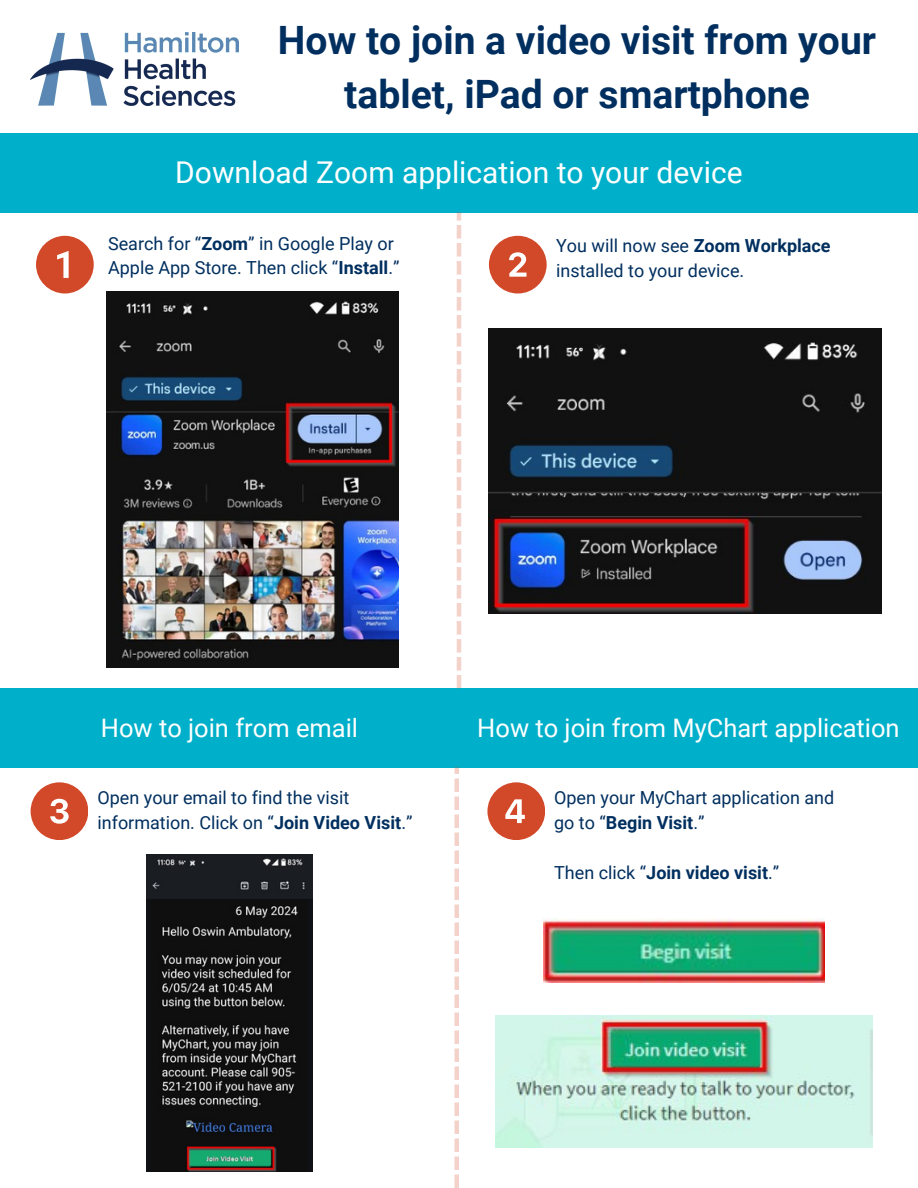
<style>
.page{position:relative;width:918px;height:1188px;background:#fff}
.page>*{position:absolute;margin:0;border:0;box-sizing:border-box;transform-origin:0 0}
.t1{font:700 39px/54px "Roboto";color:#002f5f;text-align:center}
.t2{font:30px "Roboto";color:#fff}
.t3{font:25.5px "Roboto";color:#fff}
.t4{font:18px/24.8px "Roboto";color:#002f5f}
.t5{font:700 18px "Roboto";color:#002f5f}
.s1{font-weight:700}
.s2{font-weight:400}
</style>
<div class="page">
<div style="left:0;top:133px;width:918px;height:79px;background:#00b0ca"></div>
<div style="left:0;top:689px;width:459px;height:79px;background:#00b0ca"></div>
<img style="left:31px;top:32px;width:208px;height:73px">
<svg style="left:36px;top:236px;width:57px;height:57px"></svg>
<svg style="left:489px;top:236px;width:57px;height:57px"></svg>
<svg style="left:31px;top:782px;width:57px;height:58px"></svg>
<svg style="left:457px;top:675px;width:4px;height:14px"></svg>
<svg style="left:457px;top:657px;width:4px;height:14px"></svg>
<svg style="left:457px;top:639px;width:4px;height:14px"></svg>
<svg style="left:457px;top:621px;width:4px;height:14px"></svg>
<svg style="left:457px;top:603px;width:4px;height:14px"></svg>
<svg style="left:457px;top:585px;width:4px;height:14px"></svg>
<svg style="left:457px;top:567px;width:4px;height:14px"></svg>
<svg style="left:457px;top:549px;width:4px;height:14px"></svg>
<svg style="left:457px;top:531px;width:4px;height:14px"></svg>
<svg style="left:457px;top:513px;width:4px;height:14px"></svg>
<svg style="left:457px;top:495px;width:4px;height:14px"></svg>
<svg style="left:457px;top:477px;width:4px;height:14px"></svg>
<svg style="left:457px;top:459px;width:4px;height:14px"></svg>
<svg style="left:457px;top:441px;width:4px;height:14px"></svg>
<svg style="left:457px;top:423px;width:4px;height:14px"></svg>
<svg style="left:457px;top:405px;width:4px;height:14px"></svg>
<svg style="left:457px;top:387px;width:4px;height:14px"></svg>
<svg style="left:457px;top:369px;width:4px;height:14px"></svg>
<svg style="left:457px;top:351px;width:4px;height:14px"></svg>
<svg style="left:457px;top:333px;width:4px;height:14px"></svg>
<svg style="left:457px;top:315px;width:4px;height:14px"></svg>
<svg style="left:457px;top:297px;width:4px;height:14px"></svg>
<svg style="left:457px;top:279px;width:4px;height:14px"></svg>
<svg style="left:457px;top:261px;width:4px;height:14px"></svg>
<svg style="left:457px;top:243px;width:4px;height:14px"></svg>
<svg style="left:457px;top:225px;width:4px;height:14px"></svg>
<svg style="left:457px;top:212px;width:4px;height:9px"></svg>
<div style="left:454px;top:1174px;width:5px;height:14px;background:#f3d2ca"></div>
<div style="left:454px;top:1156px;width:5px;height:14px;background:#f3d2ca"></div>
<div style="left:454px;top:1138px;width:5px;height:14px;background:#f3d2ca"></div>
<div style="left:454px;top:1120px;width:5px;height:14px;background:#f3d2ca"></div>
<div style="left:454px;top:1102px;width:5px;height:14px;background:#f3d2ca"></div>
<div style="left:454px;top:1084px;width:5px;height:14px;background:#f3d2ca"></div>
<div style="left:454px;top:1066px;width:5px;height:14px;background:#f3d2ca"></div>
<div style="left:454px;top:1048px;width:5px;height:14px;background:#f3d2ca"></div>
<div style="left:454px;top:1030px;width:5px;height:14px;background:#f3d2ca"></div>
<div style="left:454px;top:1012px;width:5px;height:14px;background:#f3d2ca"></div>
<div style="left:454px;top:994px;width:5px;height:14px;background:#f3d2ca"></div>
<div style="left:454px;top:976px;width:5px;height:14px;background:#f3d2ca"></div>
<div style="left:454px;top:958px;width:5px;height:14px;background:#f3d2ca"></div>
<div style="left:454px;top:940px;width:5px;height:14px;background:#f3d2ca"></div>
<div style="left:454px;top:922px;width:5px;height:14px;background:#f3d2ca"></div>
<div style="left:454px;top:904px;width:5px;height:14px;background:#f3d2ca"></div>
<div style="left:454px;top:886px;width:5px;height:14px;background:#f3d2ca"></div>
<div style="left:454px;top:868px;width:5px;height:14px;background:#f3d2ca"></div>
<div style="left:454px;top:850px;width:5px;height:14px;background:#f3d2ca"></div>
<div style="left:454px;top:832px;width:5px;height:14px;background:#f3d2ca"></div>
<div style="left:454px;top:814px;width:5px;height:14px;background:#f3d2ca"></div>
<div style="left:454px;top:796px;width:5px;height:14px;background:#f3d2ca"></div>
<div style="left:454px;top:778px;width:5px;height:14px;background:#f3d2ca"></div>
<svg style="left:454px;top:767px;width:5px;height:7px"></svg>
<img style="left:107px;top:291px;width:291px;height:376px">
<img style="left:489px;top:328px;width:393px;height:285px">
<img style="left:146px;top:854px;width:167px;height:318px">
<svg style="left:487px;top:782px;width:58px;height:58px"></svg>
<img style="left:543px;top:919px;width:282px;height:64px">
<img style="left:496px;top:1016px;width:376px;height:131px">
<div style="left:459px;top:689px;width:459px;height:79px;background:#00b0ca"></div>
<p class="t1" style="left:278px;top:14px;width:600px">How to join a video visit from your tablet, iPad or smartphone</p>
<p class="t2" style="left:175px;top:155px;width:569px">Download Zoom application to your device</p>
<p class="t4" style="left:108px;top:231px;width:293px">Search for “<span class="s1">Zoom</span>” in Google Play or<br>Apple App Store. Then click “<span class="s1">Install</span>.”</p>
<h3 class="t4" style="left:556px;top:233px;width:276px">You will now see <span class="s1">Zoom Workplace </span>installed to your device.</h3>
<h1 class="t3" style="left:101px;top:713px;width:259px">How to join from email</h1>
<p class="t4" style="left:97px;top:786px;width:317px">Open your email to find the visit information. Click on “<span class="s1">Join Video Visit</span>.”</p>
<p class="t3" style="left:477px;top:713px;width:424px">How to join from MyChart application</p>
<p class="t4" style="left:554px;top:786px;width:282px">Open your MyChart application and go to “<span class="s1">Begin Visit</span>.”</p>
<h3 class="t5" style="left:554px;top:862px;width:227px"><span class="s2">Then click “</span>Join video visit<span class="s2">.”</span></h3>
</div>
